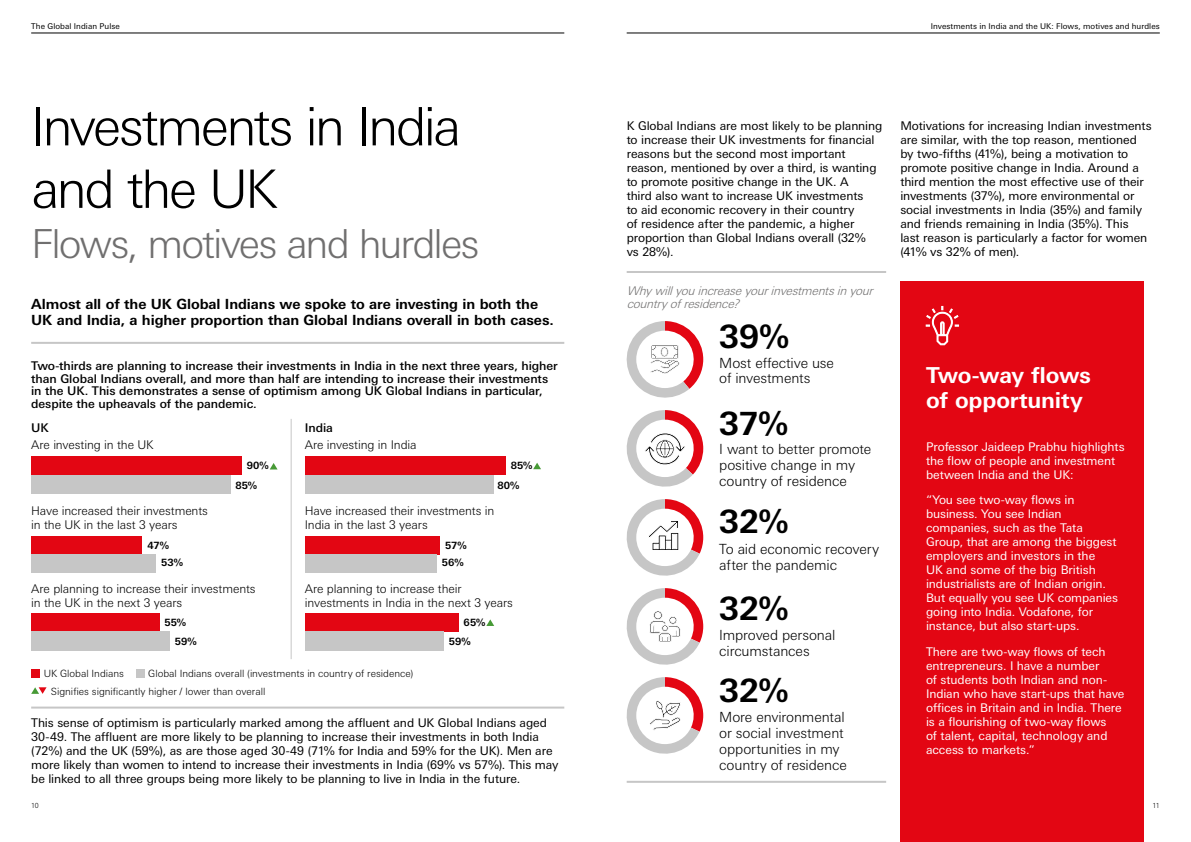
<style>
.page{position:relative;width:1191px;height:842px;background:#fff}
.page>*{position:absolute;margin:0;border:0;box-sizing:border-box;transform-origin:0 0}
.t1{font:300 53px/62.5px "Univers Nextfor HSBC";letter-spacing:-.055em;color:#000}
.t2{font:300 40px "Univers Nextfor HSBC";letter-spacing:-.05em;color:#706f6f}
.t3{font:700 32px "Univers Nextfor HSBC";letter-spacing:-.015em;color:#000}
.t4{font:700 22px/25px "Univers Nextfor HSBC";letter-spacing:-.01em;color:#fff}
.t5{font:300 14px/16px "Univers Nextfor HSBC";letter-spacing:-.01em;color:#000}
.t6{font:700 14px/16px "Univers Nextfor HSBC";letter-spacing:-.005em;color:#000}
.t7{font:12px/14px "Univers Nextfor HSBC";letter-spacing:-.01em;color:#000}
.t8{font:12px/14px "Univers Nextfor HSBC";letter-spacing:-.01em;color:#fff}
.t9{font:500 12px/12.5px "Univers Nextfor HSBC";letter-spacing:-.005em;color:#000}
.t10{font:300 12px/14px "Univers Nextfor HSBC";letter-spacing:-.01em;color:#000}
.t11{font:italic 300 12px/12.5px "Univers Nextfor HSBC";color:#706f6f}
.t12{font:300 10px "Univers Nextfor HSBC";color:#000}
.t13{font:700 10px/19.2px "Univers Nextfor HSBC";letter-spacing:.005em;color:#000}
.t14{font:8px "Univers Nextfor HSBC";letter-spacing:.01em;color:#000}
.t15{font:300 7px "Univers Nextfor HSBC";color:#000}
</style>
<div class="page">
<div style="left:305px;top:475px;width:189px;height:19px;background:#c6c6c6"></div>
<div style="left:305px;top:456px;width:200px;height:19px;background:#e30613"></div>
<div style="left:305px;top:536px;width:134px;height:18px;background:#e30613"></div>
<div style="left:305px;top:613px;width:153px;height:18px;background:#e30613"></div>
<div style="left:31px;top:536px;width:110px;height:18px;background:#e30613"></div>
<div style="left:31px;top:475px;width:199px;height:19px;background:#c6c6c6"></div>
<div style="left:31px;top:456px;width:211px;height:19px;background:#e30613"></div>
<div style="left:31px;top:613px;width:129px;height:18px;background:#e30613"></div>
<hr style="left:626px;top:33px;width:533px;height:1px;background:#000">
<hr style="left:31px;top:342px;width:533px;height:2px;background:#c6c6c6">
<hr style="left:626px;top:781px;width:260px;height:2px;background:#c6c6c6">
<hr style="left:31px;top:33px;width:533px;height:1px;background:#000">
<div style="left:31px;top:554px;width:125px;height:18px;background:#c6c6c6"></div>
<svg style="left:31px;top:687px;width:16px;height:7px"></svg>
<div style="left:136px;top:669px;width:8px;height:8px;background:#c6c6c6"></div>
<div style="left:31px;top:669px;width:9px;height:8px;background:#e30613"></div>
<hr style="left:31px;top:706px;width:533px;height:2px;background:#c6c6c6">
<hr style="left:291px;top:419px;width:1px;height:240px;background:#c6c6c6">
<div style="left:31px;top:631px;width:138px;height:20px;background:#c6c6c6"></div>
<div style="left:305px;top:631px;width:138px;height:20px;background:#c6c6c6"></div>
<svg style="left:533px;top:463px;width:8px;height:6px"></svg>
<svg style="left:486px;top:619px;width:8px;height:7px"></svg>
<svg style="left:270px;top:463px;width:7px;height:6px"></svg>
<div style="left:305px;top:554px;width:131px;height:18px;background:#c6c6c6"></div>
<hr style="left:626px;top:271px;width:260px;height:2px;background:#c6c6c6">
<div style="left:900px;top:281px;width:244px;height:561px;background:#e30613"></div>
<svg style="left:926px;top:306px;width:32px;height:39px"></svg>
<svg style="left:626px;top:321px;width:77px;height:77px"></svg>
<svg style="left:626px;top:410px;width:77px;height:77px"></svg>
<svg style="left:626px;top:588px;width:77px;height:77px"></svg>
<svg style="left:626px;top:677px;width:77px;height:77px"></svg>
<svg style="left:626px;top:499px;width:77px;height:77px"></svg>
<p class="t14" style="left:31px;top:20px;width:90px">The Global Indian Pulse</p>
<h1 class="t1" style="left:31px;top:92px;width:432px">Investments in India and the UK</h1>
<h2 class="t2" style="left:31px;top:215px;width:450px">Flows, motives and hurdles</h2>
<p class="t6" style="left:31px;top:295px;width:524px">Almost all of the UK Global Indians we spoke to are investing in both the<br>UK and India, a higher proportion than Global Indians overall in both cases.</p>
<p class="t9" style="left:31px;top:359px;width:528px">Two-thirds are planning to increase their investments in India in the next three years, higher than Global Indians overall, and more than half are intending to increase their investments in the UK. This demonstrates a sense of optimism among UK Global Indians in particular, despite the upheavals of the pandemic.</p>
<p class="t9" style="left:31px;top:420px;width:19px">UK</p>
<p class="t9" style="left:305px;top:420px;width:30px">India</p>
<p class="t10" style="left:305px;top:437px;width:113px">Are investing in India</p>
<p class="t10" style="left:31px;top:437px;width:124px">Are investing in the UK</p>
<p class="t13" style="left:247px;top:456px;width:24px">90%</p>
<p class="t13" style="left:511px;top:456px;width:23px">85%</p>
<p class="t13" style="left:235px;top:475px;width:23px">85%</p>
<p class="t13" style="left:497px;top:475px;width:24px">80%</p>
<p class="t10" style="left:31px;top:503px;width:178px">Have increased their investments in the UK in the last 3 years</p>
<p class="t10" style="left:305px;top:503px;width:191px">Have increased their investments in<br>India in the last 3 years</p>
<p class="t13" style="left:147px;top:535px;width:23px">47%</p>
<p class="t13" style="left:445px;top:535px;width:23px">57%</p>
<p class="t13" style="left:161px;top:552px;width:24px">53%</p>
<p class="t13" style="left:442px;top:553px;width:23px">56%</p>
<p class="t10" style="left:31px;top:581px;width:226px">Are planning to increase their investments in the UK in the next 3 years</p>
<p class="t10" style="left:305px;top:581px;width:210px">Are planning to increase their investments in India in the next 3 years</p>
<p class="t13" style="left:175px;top:612px;width:23px;text-indent:-10px">55%<br>59%</p>
<p class="t12" style="left:44px;top:666px;width:82px">UK Global Indians</p>
<p class="t12" style="left:148px;top:666px;width:267px">Global Indians overall (investments in country of residence)</p>
<p class="t12" style="left:51px;top:685px;width:216px">Signifies significantly higher / lower than overall</p>
<p class="t13" style="left:463px;top:612px;width:23px">65%</p>
<p class="t13" style="left:449px;top:631px;width:23px">59%</p>
<p class="t7" style="left:31px;top:715px;width:529px">This sense of optimism is particularly marked among the affluent and UK Global Indians aged 30-49. The affluent are more likely to be planning to increase their investments in both India (72%) and the UK (59%), as are those aged 30-49 (71% for India and 59% for the UK). Men are more likely than women to intend to increase their investments in India (69% vs 57%). This may be linked to all three groups being more likely to be planning to live in India in the future.</p>
<p class="t15" style="left:31px;top:800px;width:9px">10</p>
<p class="t14" style="left:930px;top:21px;width:231px">Investments in India and the UK: Flows, motives and hurdles</p>
<p class="t7" style="left:626px;top:118px;width:257px">K Global Indians are most likely to be planning to increase their UK investments for financial reasons but the second most important reason, mentioned by over a third, is wanting to promote positive change in the UK. A<br>third also want to increase UK investments<br>to aid economic recovery in their country<br>of residence after the pandemic, a higher proportion than Global Indians overall (32%<br>vs 28%).</p>
<p class="t7" style="left:900px;top:118px;width:253px">Motivations for increasing Indian investments are similar, with the top reason, mentioned by two-fifths (41%), being a motivation to promote positive change in India. Around a third mention the most effective use of their investments (37%), more environmental or social investments in India (35%) and family and friends remaining in India (35%). This<br>last reason is particularly a factor for women (41% vs 32% of men).</p>
<p class="t11" style="left:626px;top:284px;width:251px">Whywillyouincreaseyourinvestmentsinyour countryofresidence?</p>
<h3 class="t3" style="left:719px;top:314px;width:71px">39%</h3>
<p class="t5" style="left:719px;top:354px;width:116px;line-height:15px">Most effective use of investments</p>
<h3 class="t3" style="left:719px;top:400px;width:70px">37%</h3>
<p class="t5" style="left:719px;top:440px;width:153px">I want to better promote positive change in my country of residence</p>
<h3 class="t3" style="left:719px;top:499px;width:71px">32%</h3>
<p class="t5" style="left:719px;top:540px;width:161px">To aid economic recovery after the pandemic</p>
<h3 class="t3" style="left:719px;top:585px;width:71px">32%</h3>
<p class="t5" style="left:719px;top:626px;width:118px">Improved personal circumstances</p>
<h3 class="t3" style="left:719px;top:667px;width:71px">32%</h3>
<p class="t5" style="left:719px;top:708px;width:129px">More environmental or social investment opportunities in my country of residence</p>
<h3 class="t4" style="left:926px;top:361px;width:167px">Two-way flows of opportunity</h3>
<p class="t8" style="left:926px;top:439px;width:200px">Professor Jaideep Prabhu highlights the flow of people and investment between India and the UK:</p>
<p class="t8" style="left:926px;top:492px;width:193px">“You see two-way flows in business. You see Indian companies, such as the Tata<br>Group, that are among the biggest employers and investors in the<br>UK and some of the big British industrialists are of Indian origin.<br>But equally you see UK companies going into India. Vodafone, for instance, but also start-ups.</p>
<p class="t8" style="left:926px;top:644px;width:200px">There are two-way flows of tech entrepreneurs. I have a number<br>of students both Indian and non-<br>Indian who have start-ups that have offices in Britain and in India. There is a flourishing of two-way flows<br>of talent, capital, technology and access to markets.”</p>
<p class="t15" style="left:1152px;top:800px;width:9px">11</p>
</div>
